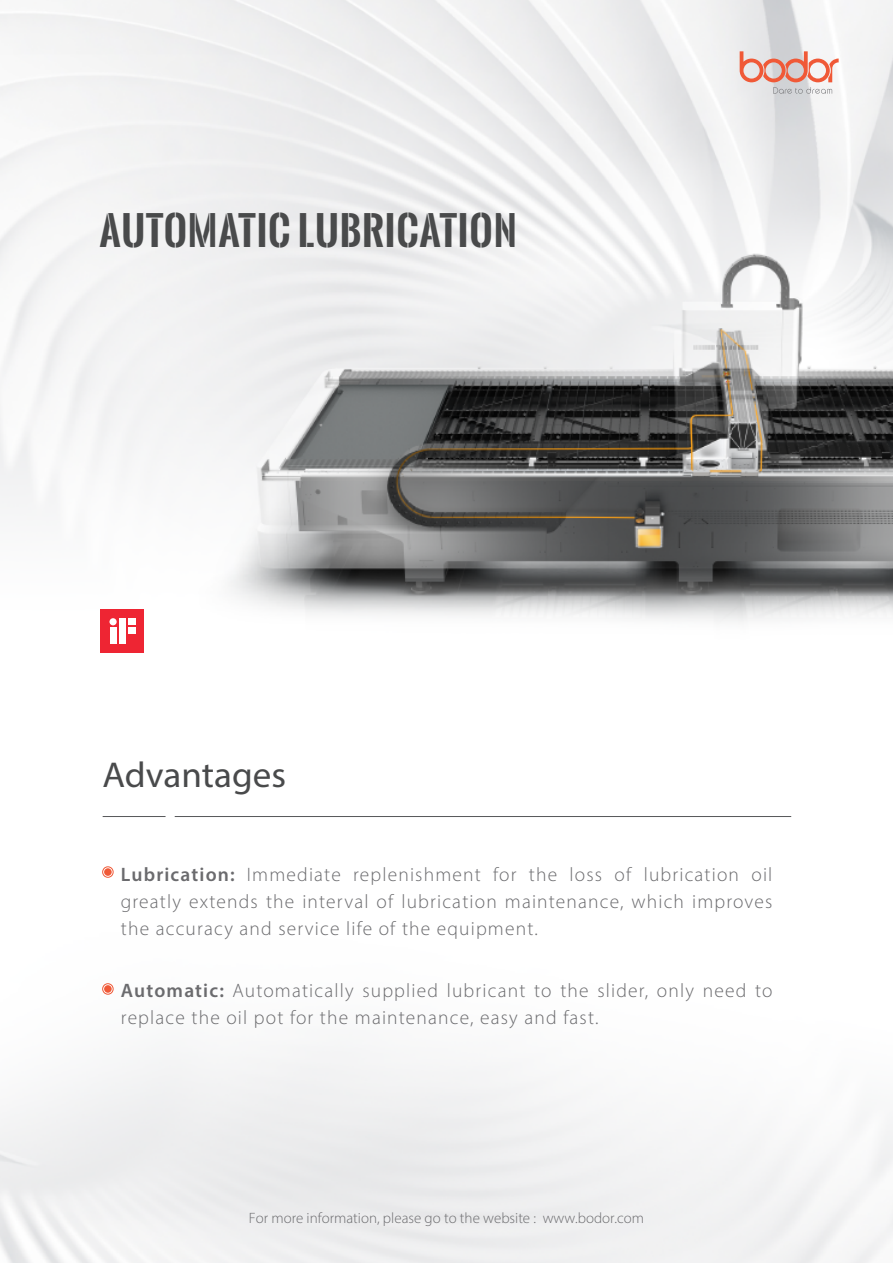
<style>
.page{position:relative;width:893px;height:1263px;background:#fff}
.page>*{position:absolute;margin:0;border:0;box-sizing:border-box;transform-origin:0 0}
.t1{font:700 39px "Oswald Stencil";letter-spacing:.02em;color:#494a4b}
.t2{font:36px "Myriad Pro";color:#494a4b}
.t3{font:300 19.5px/27px "Myriad Pro";letter-spacing:.06em;color:#6b6b6e;text-align:justify}
.t4{font:300 15px "Myriad Pro";color:#6b6b6e}
.s1{font-weight:600}
</style>
<div class="page">
<img style="left:0;top:0;width:893px;height:1263px">
<svg style="left:740px;top:51px;width:99px;height:43px"></svg>
<div style="left:101px;top:609px;width:43px;height:43px;background:#ee2533"></div>
<div style="left:109px;top:618px;width:8px;height:7px;background:#fff;border-radius:50%"></div>
<div style="left:110px;top:627px;width:6px;height:17px;background:#fff"></div>
<div style="left:119px;top:618px;width:7px;height:26px;background:#fff"></div>
<div style="left:128px;top:618px;width:7px;height:7px;background:#fff"></div>
<div style="left:128px;top:627px;width:7px;height:7px;background:#fff"></div>
<hr style="left:103px;top:816px;width:63px;height:1px;background:#57585a">
<hr style="left:175px;top:816px;width:616px;height:1px;background:#57585a">
<div style="left:102px;top:867px;width:11px;height:10px;border:1px solid #f05937;border-radius:50%"></div>
<div style="left:104px;top:868px;width:8px;height:8px;background:#f05937;border-radius:50%"></div>
<div style="left:102px;top:983px;width:11px;height:11px;border:1px solid #f05937;border-radius:50%"></div>
<div style="left:104px;top:985px;width:8px;height:8px;background:#f05937;border-radius:50%"></div>
<h1 class="t1" style="left:100px;top:202px;width:419px">AUTOMATIC LUBRICATION</h1>
<h2 class="t2" style="left:103px;top:753px;width:185px">Advantages</h2>
<p class="t3" style="left:121px;top:861px;width:653px"><span class="s1">Lubrication:</span> Immediate replenishment for the loss of lubrication oil greatly extends the interval of lubrication maintenance, which improves the accuracy and service life of the equipment.</p>
<p class="t3" style="left:121px;top:977px;width:653px"><span class="s1">Automatic:</span> Automatically supplied lubricant to the slider, only need to replace the oil pot for the maintenance, easy and fast.</p>
<p class="t4" style="left:249px;top:1209px;width:397px">For more information, please go to the website : www.bodor.com</p>
</div>
